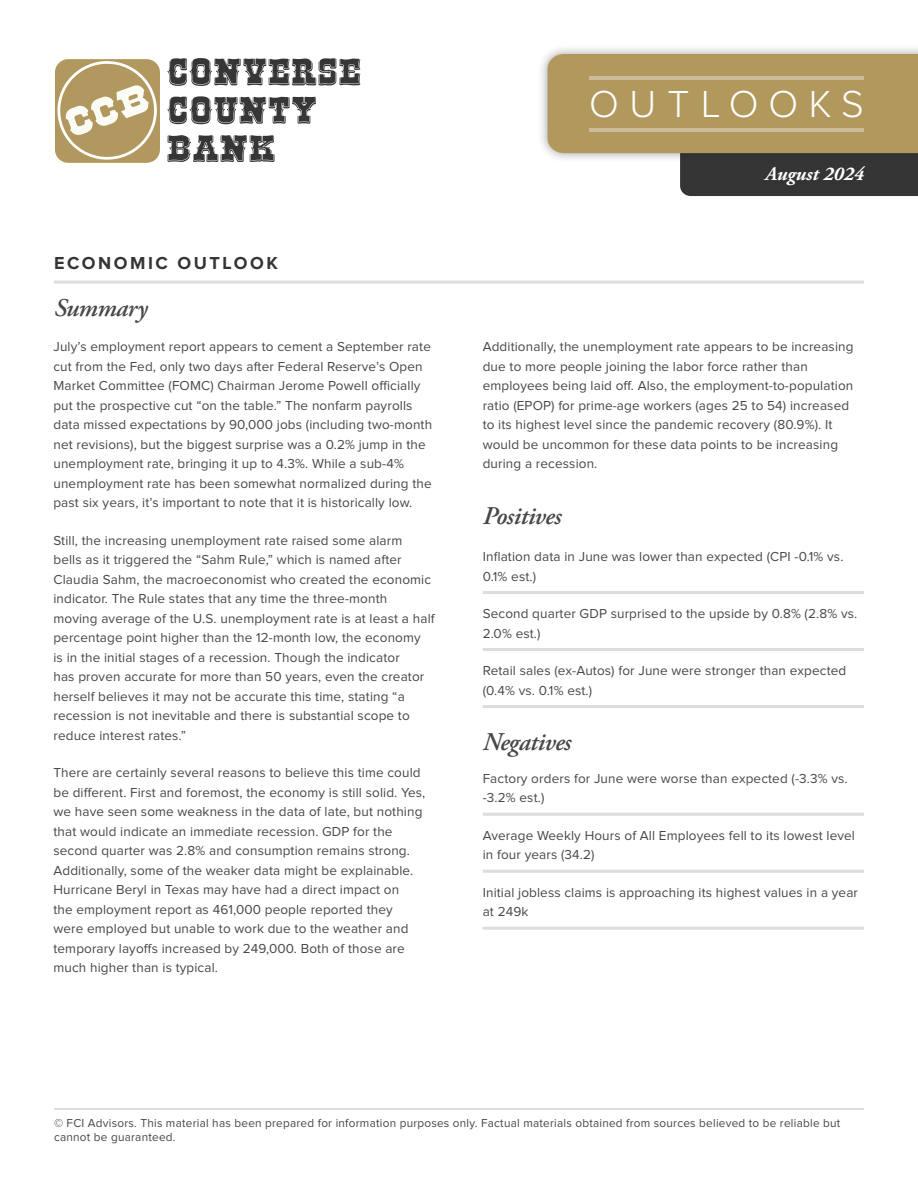
<style>
.page{position:relative;width:918px;height:1188px;background:#fff}
.page>*{position:absolute;margin:0;border:0;box-sizing:border-box;transform-origin:0 0}
.t1{font:300 39px "Proxima Nova";letter-spacing:.27em;color:#fff}
.bullets-square{font:italic 600 25.5px "Adobe Garamond Pro";letter-spacing:-.02em;color:#464747}
.palatino-main{font:italic 600 25.5px "Adobe Garamond Pro";letter-spacing:-.02em;color:#464747}
.t2{font:italic 700 19.5px "Adobe Garamond Pro";color:#fff}
.t3{font:700 18px "Proxima Nova";letter-spacing:.14em;color:#353535}
.palatino-main-2{font:13.5px/19.5px "Proxima Nova";letter-spacing:.01em;color:#464747}
.bullets-square-2{font:13.5px/19.5px "Proxima Nova";letter-spacing:.01em;color:#464747}
.t4{font:12px/14.4px "Proxima Nova";letter-spacing:.02em;color:#464747}
</style>
<div class="page">
<div style="left:538px;top:44px;width:380px;height:119px;background:#231f20;opacity:.38"></div>
<svg style="left:547px;top:54px;width:371px;height:142px"></svg>
<hr style="left:590px;top:76px;width:274px;height:4px;background:#ccbc96">
<hr style="left:590px;top:128px;width:274px;height:4px;background:#ccbc96">
<div style="left:760px;top:163px;width:109px;height:28px;background:#343434"></div>
<hr style="left:483px;top:591px;width:381px;height:3px;background:#dedcdc">
<hr style="left:483px;top:648px;width:381px;height:3px;background:#dedcdc">
<hr style="left:483px;top:705px;width:381px;height:3px;background:#dedcdc">
<hr style="left:483px;top:813px;width:381px;height:3px;background:#dedcdc">
<hr style="left:483px;top:870px;width:381px;height:3px;background:#dedcdc">
<hr style="left:483px;top:927px;width:381px;height:3px;background:#dedcdc">
<hr style="left:54px;top:281px;width:810px;height:3px;background:#dedcdc">
<hr style="left:54px;top:1108px;width:810px;height:2px;background:#dedcdc">
<svg style="left:167px;top:58px;width:193px;height:28px"></svg>
<svg style="left:167px;top:96px;width:149px;height:28px"></svg>
<svg style="left:167px;top:135px;width:108px;height:27px"></svg>
<div style="left:55px;top:59px;width:105px;height:104px;background:#b1985e;border-radius:13px"></div>
<svg style="left:58px;top:60px;width:101px;height:102px"></svg>
<h1 class="t1" style="left:589px;top:86px;width:276px">OUTLOOKS</h1>
<p class="t3" style="left:54px;top:254px;width:225px">ECONOMIC OUTLOOK</p>
<p class="bullets-square" style="left:54px;top:293px;width:95px">Summary</p>
<p class="palatino-main-2" style="left:53px;top:338px;width:380px">July’s employment report appears to cement a September rate cut from the Fed, only two days after Federal Reserve’s Open Market Committee (FOMC) Chairman Jerome Powell officially put the prospective cut “on the table.” The nonfarm payrolls data missed expectations by 90,000 jobs (including two-month net revisions), but the biggest surprise was a 0.2% jump in the unemployment rate, bringing it up to 4.3%. While a sub-4% unemployment rate has been somewhat normalized during the past six years, it’s important to note that it is historically low.</p>
<p class="palatino-main-2" style="left:53px;top:531px;width:383px">Still, the increasing unemployment rate raised some alarm<br>bells as it triggered the “Sahm Rule,” which is named after Claudia Sahm, the macroeconomist who created the economic indicator. The Rule states that any time the three-month moving average of the U.S. unemployment rate is at least a half percentage point higher than the 12-month low, the economy<br>is in the initial stages of a recession. Though the indicator<br>has proven accurate for more than 50 years, even the creator herself believes it may not be accurate this time, stating “a recession is not inevitable and there is substantial scope to reduce interest rates.”</p>
<p class="palatino-main-2" style="left:53px;top:764px;width:373px">There are certainly several reasons to believe this time could be different. First and foremost, the economy is still solid. Yes, we have seen some weakness in the data of late, but nothing that would indicate an immediate recession. GDP for the second quarter was 2.8% and consumption remains strong.<br>Additionally, some of the weaker data might be explainable.<br>Hurricane Beryl in Texas may have had a direct impact on<br>the employment report as 461,000 people reported they were employed but unable to work due to the weather and temporary layoffs increased by 249,000. Both of those are much higher than is typical.</p>
<h3 class="t2" style="left:766px;top:162px;width:100px">August 2024</h3>
<p class="palatino-main-2" style="left:483px;top:338px;width:372px">Additionally, the unemployment rate appears to be increasing due to more people joining the labor force rather than employees being laid off. Also, the employment-to-population ratio (EPOP) for prime-age workers (ages 25 to 54) increased to its highest level since the pandemic recovery (80.9%). It would be uncommon for these data points to be increasing during a recession.</p>
<p class="palatino-main" style="left:483px;top:501px;width:80px">Positives</p>
<p class="bullets-square-2" style="left:483px;top:547px;width:362px">Inflation data in June was lower than expected (CPI -0.1% vs.<br>0.1% est.)</p>
<p class="bullets-square-2" style="left:483px;top:604px;width:376px">Second quarter GDP surprised to the upside by 0.8% (2.8% vs.<br>2.0% est.)</p>
<p class="bullets-square-2" style="left:483px;top:661px;width:365px">Retail sales (ex-Autos) for June were stronger than expected (0.4% vs. 0.1% est.)</p>
<p class="bullets-square" style="left:483px;top:727px;width:90px">Negatives</p>
<p class="bullets-square-2" style="left:483px;top:769px;width:367px">Factory orders for June were worse than expected (-3.3% vs. -3.2% est.)</p>
<p class="bullets-square-2" style="left:483px;top:826px;width:374px">Average Weekly Hours of All Employees fell to its lowest level in four years (34.2)</p>
<p class="bullets-square-2" style="left:483px;top:883px;width:377px">Initial jobless claims is approaching its highest values in a year at 249k</p>
<p class="t4" style="left:54px;top:1116px;width:788px">© FCI Advisors. This material has been prepared for information purposes only. Factual materials obtained from sources believed to be reliable but cannot be guaranteed.</p>
</div>
